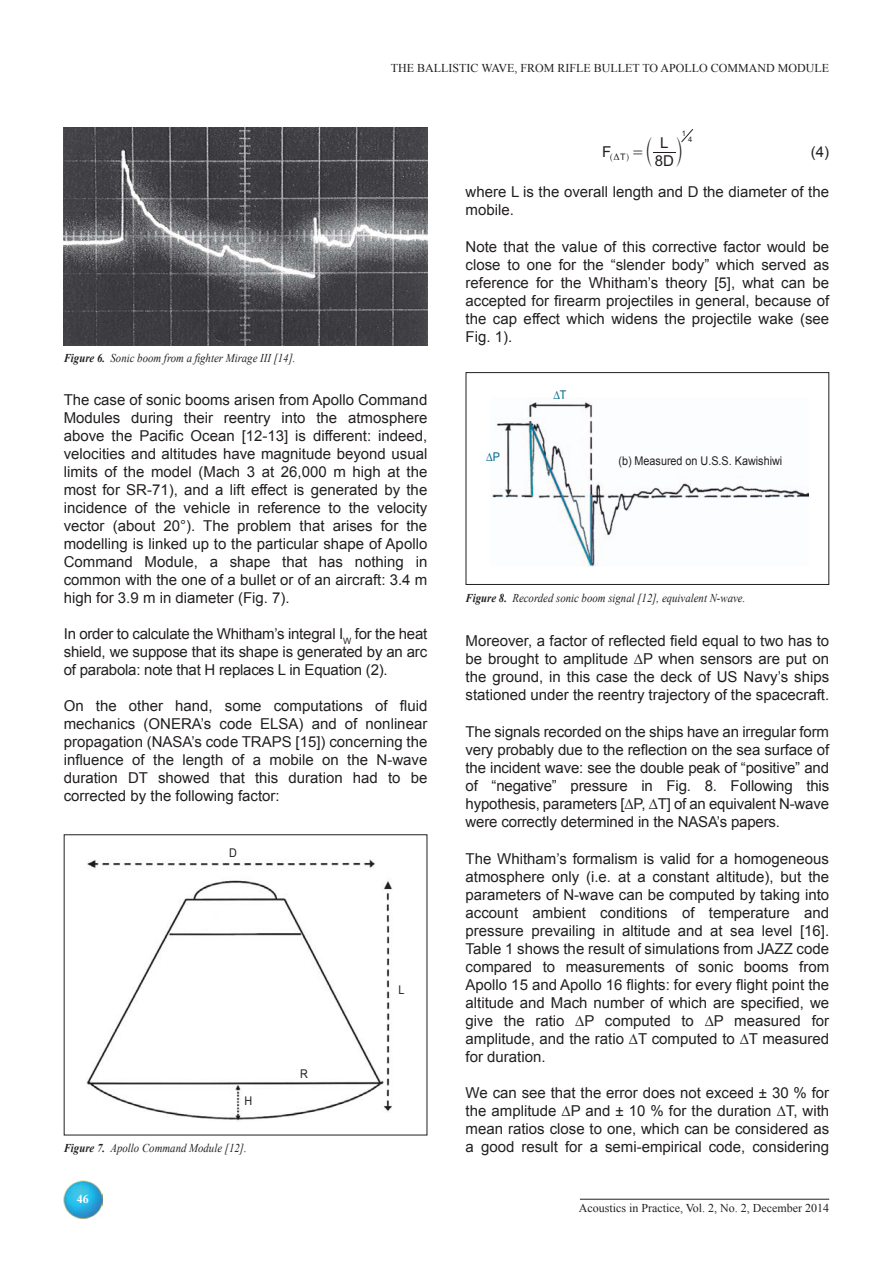
<style>
.page{position:relative;width:893px;height:1263px;background:#fff}
.page>*{position:absolute;margin:0;border:0;box-sizing:border-box;transform-origin:0 0}
.t1{font:15px/18px "Arial";color:#231f20;text-align:justify}
.t2{font:14.55px "MM Variable A";color:#231f20;scale:1.04 1}
.t3{font:italic 12px "Times New Roman";color:#231f20;scale:.9 1}
.t4{font:12px "Times New Roman";color:#231f20}
.t5{font:12px "Arial";color:#231f20;scale:.9 1}
.t6{font:12px "Arial";color:#01658a;scale:.9 1}
.t7{font:700 12px "Times New Roman";color:#fff}
.t8{font:9px "Arial";color:#231f20}
.t9{font:8.55px "MM Variable A";color:#231f20;scale:1.05 1}
.t10{font:7.5px "Arial";color:#231f20}
.s1{font-weight:700}
.s2{font-family:"MM Greek";font-size:9px}
.s3{font-family:"MM Variable A";font-size:8.55px}
</style>
<div class="page">
<img style="left:64px;top:1180px;width:38px;height:38px">
<hr style="left:580px;top:1199px;width:249px;height:1px;background:#231f20">
<svg style="left:681px;top:129px;width:12px;height:14px"></svg>
<svg style="left:653px;top:152px;width:22px;height:1px"></svg>
<div style="left:466px;top:372px;width:363px;height:213px;border:1px solid #231f20"></div>
<img style="left:492px;top:402px;width:316px;height:165px">
<img style="left:64px;top:128px;width:363px;height:217px">
<img style="left:87px;top:859px;width:306px;height:262px">
<p class="t4" style="left:391px;top:60px;width:440px">THE BALLISTIC WAVE, FROM RIFLE BULLET TO APOLLO COMMAND MODULE</p>
<p class="t3" style="left:64px;top:350px;width:259px"><span class="s1">Figure 6.</span> Sonic boom from a fighter Mirage III [14].</p>
<p class="t1" style="left:64px;top:391px;width:365px">The case of sonic booms arisen from Apollo Command Modules during their reentry into the atmosphere above the Pacific Ocean [12-13] is different: indeed, velocities and altitudes have magnitude beyond usual limits of the model (Mach 3 at 26,000 m high at the most for SR-71), and a lift effect is generated by the incidence of the vehicle in reference to the velocity vector (about 20°). The problem that arises for the modelling is linked up to the particular shape of Apollo Command Module, a shape that has nothing in common with the one of a bullet or of an aircraft: 3.4 m high for 3.9 m in diameter (Fig. 7).</p>
<p class="t1" style="left:64px;top:625px;width:365px">In order to calculate the Whitham’s integral I<sub>W</sub> for the heat shield, we suppose that its shape is generated by an arc of parabola: note that H replaces L in Equation (2).</p>
<p class="t1" style="left:64px;top:697px;width:365px">On the other hand, some computations of fluid mechanics (ONERA’s code ELSA) and of nonlinear propagation (NASA’s code TRAPS [15]) concerning the influence of the length of a mobile on the N-wave duration DT showed that this duration had to be corrected by the following factor:</p>
<p class="t5" style="left:229px;top:845px;width:10px">D</p>
<p class="t5" style="left:244px;top:1093px;width:10px">H</p>
<p class="t3" style="left:64px;top:1140px;width:205px"><span class="s1">Figure 7.</span> Apollo Command Module [12].</p>
<p class="t7" style="left:77px;top:1191px;width:13px">46</p>
<p class="t5" style="left:300px;top:1065px;width:10px">R</p>
<p class="t5" style="left:399px;top:982px;width:8px">L</p>
<p class="t10" style="left:682px;top:128px;width:6px">1</p>
<p class="t10" style="left:688px;top:134px;width:6px">4</p>
<p class="t9" style="left:610px;top:152px;width:42px">^<span class="s2">D</span> <sup>=</sup><sup>c</sup></p>
<p class="t2" style="left:677px;top:143px;width:7px">m</p>
<p class="t1" style="left:811px;top:143px;width:20px">(4)</p>
<p class="t1" style="left:466px;top:183px;width:365px">where L is the overall length and D the diameter of the mobile.</p>
<p class="t1" style="left:466px;top:238px;width:365px">Note that the value of this corrective factor would be close to one for the “slender body” which served as reference for the Whitham’s theory [5], what can be accepted for firearm projectiles in general, because of the cap effect which widens the projectile wake (see Fig. 1).</p>
<p class="t1" style="left:660px;top:134px;width:10px">L</p>
<p class="t1" style="left:602px;top:143px;width:11px">F</p>
<p class="t8" style="left:620px;top:151px;width:11px">T<span class="s3">h</span></p>
<p class="t1" style="left:655px;top:152px;width:21px">8D</p>
<p class="t6" style="left:486px;top:449px;width:17px">∆P</p>
<p class="t6" style="left:553px;top:387px;width:16px">∆T</p>
<p class="t5" style="left:618px;top:453px;width:184px">(b) Measured on U.S.S. Kawishiwi</p>
<p class="t3" style="left:466px;top:589px;width:312px"><span class="s1">Figure 8.</span> Recorded sonic boom signal [12], equivalent N-wave.</p>
<p class="t1" style="left:466px;top:632px;width:365px">Moreover, a factor of reflected field equal to two has to be brought to amplitude ∆P when sensors are put on the ground, in this case the deck of US Navy’s ships stationed under the reentry trajectory of the spacecraft.</p>
<p class="t1" style="left:466px;top:723px;width:365px">The signals recorded on the ships have an irregular form very probably due to the reflection on the sea surface of the incident wave: see the double peak of “positive” and of “negative” pressure in Fig. 8. Following this hypothesis, parameters [∆P, ∆T] of an equivalent N-wave were correctly determined in the NASA’s papers.</p>
<p class="t1" style="left:466px;top:849px;width:365px">The Whitham’s formalism is valid for a homogeneous atmosphere only (i.e. at a constant altitude), but the parameters of N-wave can be computed by taking into account ambient conditions of temperature and pressure prevailing in altitude and at sea level [16].<br>Table 1 shows the result of simulations from JAZZ code compared to measurements of sonic booms from Apollo 15 and Apollo 16 flights: for every flight point the altitude and Mach number of which are specified, we give the ratio ∆P computed to ∆P measured for amplitude, and the ratio ∆T computed to ∆T measured for duration.</p>
<p class="t1" style="left:466px;top:1084px;width:365px">We can see that the error does not exceed ± 30 % for the amplitude ∆P and ± 10 % for the duration ∆T, with mean ratios close to one, which can be considered as a good result for a semi-empirical code, considering</p>
<p class="t4" style="left:579px;top:1200px;width:252px">ACOUSTICS IN PRACTICE, VOL. 2, NO. 2, DECEMBER 2014</p>
</div>
